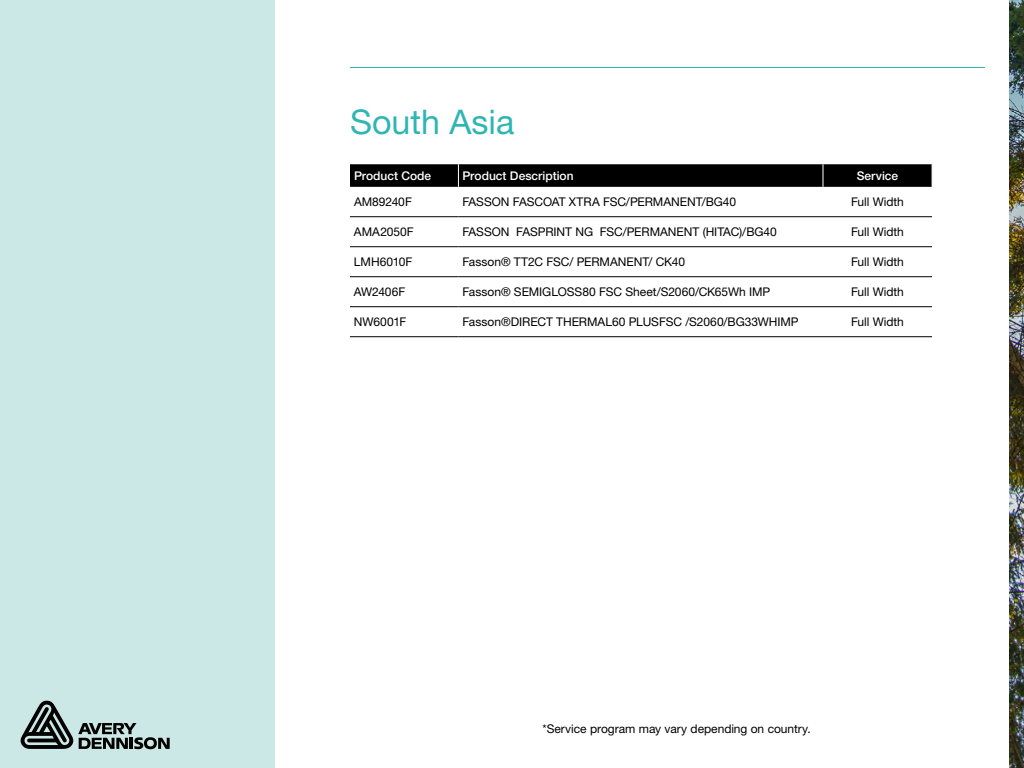
<style>
.page{position:relative;width:1024px;height:768px;background:#fff}
.page>*{position:absolute;margin:0;border:0;box-sizing:border-box;transform-origin:0 0}
.t1{font:34px "Helvetica Neue LT Std";color:#2fb6b3}
.t2{font:12px "Helvetica Neue LT Std";letter-spacing:-.005em;color:#000}
.t3{font:500 12px "Helvetica Neue LT Std";color:#fff}
</style>
<div class="page">
<div style="left:0;top:0;width:275px;height:768px;background:#cbe8e6"></div>
<svg style="left:21px;top:700px;width:149px;height:49px"></svg>
<hr style="left:350px;top:67px;width:635px;height:1px;background:#2fb6b3">
<img style="left:1010px;top:0;width:14px;height:768px">
<svg style="left:350px;top:164px;width:582px;height:23px;background:#050505"></svg>
<hr style="left:350px;top:217px;width:108px;height:1px;background:#000">
<hr style="left:458px;top:217px;width:365px;height:1px;background:#000">
<hr style="left:823px;top:217px;width:109px;height:1px;background:#000">
<hr style="left:350px;top:247px;width:108px;height:1px;background:#000">
<hr style="left:458px;top:247px;width:365px;height:1px;background:#000">
<hr style="left:823px;top:247px;width:109px;height:1px;background:#000">
<hr style="left:350px;top:277px;width:108px;height:1px;background:#000">
<hr style="left:458px;top:277px;width:365px;height:1px;background:#000">
<hr style="left:823px;top:277px;width:109px;height:1px;background:#000">
<hr style="left:350px;top:307px;width:108px;height:1px;background:#000">
<hr style="left:458px;top:307px;width:365px;height:1px;background:#000">
<hr style="left:823px;top:307px;width:109px;height:1px;background:#000">
<hr style="left:350px;top:337px;width:108px;height:1px;background:#000">
<hr style="left:458px;top:337px;width:365px;height:1px;background:#000">
<hr style="left:823px;top:337px;width:109px;height:1px;background:#000">
<h1 class="t1" style="left:350px;top:102px;width:166px">South Asia</h1>
<p class="t3" style="left:354px;top:168px;width:79px">Product Code</p>
<p class="t3" style="left:462px;top:168px;width:113px">Product Description</p>
<p class="t3" style="left:857px;top:168px;width:43px">Service</p>
<p class="t2" style="left:354px;top:195px;width:59px">AM89240F</p>
<p class="t2" style="left:462px;top:195px;width:275px">FASSON FASCOAT XTRA FSC/PERMANENT/BG40</p>
<p class="t2" style="left:851px;top:195px;width:54px">Full Width</p>
<p class="t2" style="left:354px;top:225px;width:61px">AMA2050F</p>
<p class="t2" style="left:462px;top:225px;width:316px">FASSON FASPRINT NG FSC/PERMANENT (HITAC)/BG40</p>
<p class="t2" style="left:851px;top:225px;width:54px">Full Width</p>
<p class="t2" style="left:354px;top:255px;width:60px">LMH6010F</p>
<p class="t2" style="left:462px;top:255px;width:224px">Fasson® TT2C FSC/ PERMANENT/ CK40</p>
<p class="t2" style="left:851px;top:255px;width:54px">Full Width</p>
<p class="t2" style="left:354px;top:285px;width:53px">AW2406F</p>
<p class="t2" style="left:462px;top:285px;width:309px">Fasson® SEMIGLOSS80 FSC Sheet/S2060/CK65Wh IMP</p>
<p class="t2" style="left:851px;top:285px;width:54px">Full Width</p>
<p class="t2" style="left:354px;top:315px;width:54px">NW6001F</p>
<p class="t2" style="left:462px;top:315px;width:338px">Fasson®DIRECT THERMAL60 PLUSFSC /S2060/BG33WHIMP</p>
<p class="t2" style="left:851px;top:315px;width:54px">Full Width</p>
<p class="t2" style="left:542px;top:722px;width:270px">*Service program may vary depending on country.</p>
</div>
